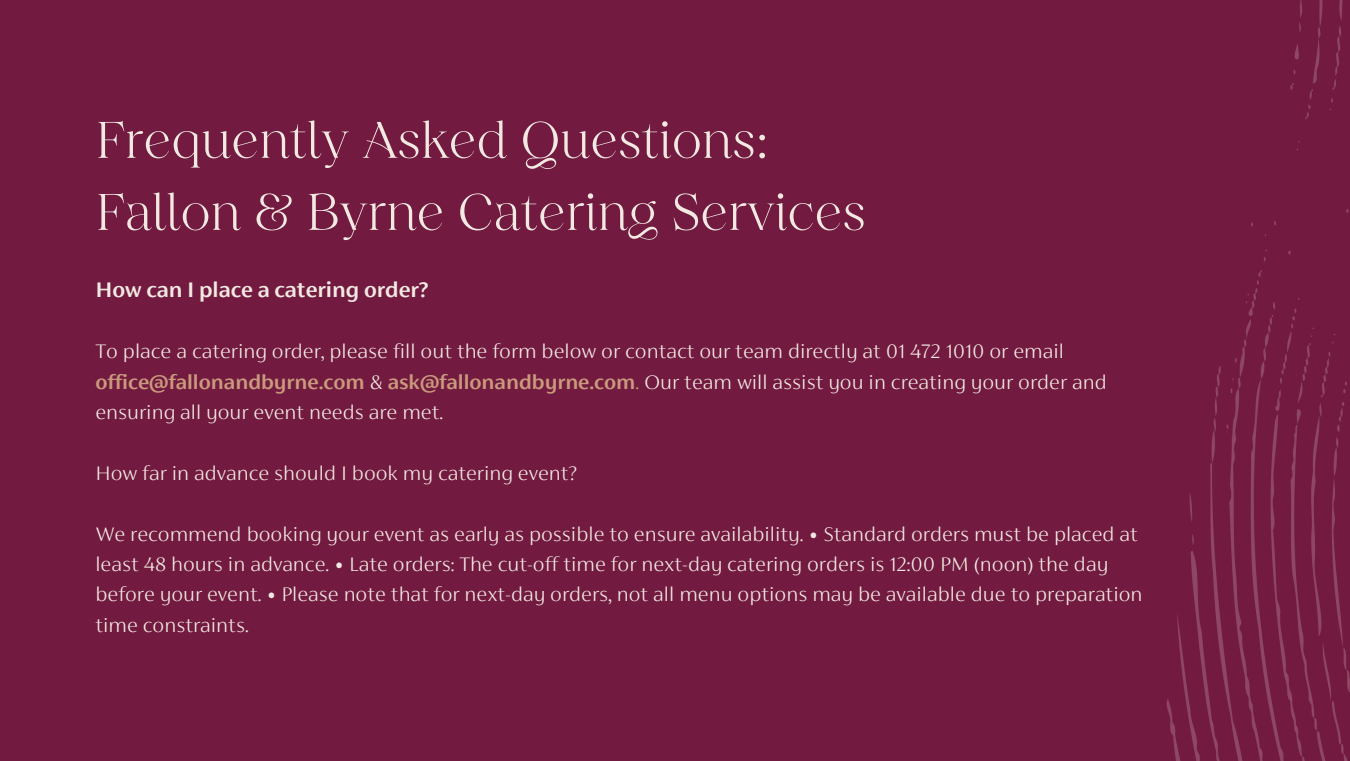
<style>
.page{position:relative;width:1350px;height:761px;background:#fff}
.page>*{position:absolute;margin:0;border:0;box-sizing:border-box;transform-origin:0 0}
.t1{font:300 51.9px/72px "Princesa Alt";color:#f3e9e3}
.t2{font:600 23.25px "FS Siena";color:#f3e9e3}
.t3{font:200 22.05px/30.3px "FS Siena";color:#f3e9e3}
.t4{font:600 22.05px "FS Siena";color:#c99a7d}
.s1{font-weight:200;color:#f3e9e3}
.s2{font-weight:200}
</style>
<div class="page">
<div style="left:0;top:0;width:1350px;height:760px;background:#721a3f"></div>
<img style="left:1166px;top:0;width:184px;height:760px">
<p class="t1" style="left:95px;top:103px;width:772px">Frequently Asked Questions:<br>Fallon &amp; Byrne Catering Services</p>
<h1 class="t2" style="left:95px;top:280px;width:335px">How can I place a catering order?</h1>
<h2 class="t3" style="left:95px;top:338px;width:970px">To place a catering order, please fill out the form below or contact our team directly at 01 472 1010 or email</h2>
<p class="t4" style="left:95px;top:372px;width:1013px">office@fallonandbyrne.com <span class="s1">&amp;</span> ask@fallonandbyrne.com<span class="s2">.</span> <span class="s1">Our team will assist you in creating your order and</span></p>
<p class="t3" style="left:95px;top:398px;width:349px">ensuring all your event needs are met.</p>
<p class="t3" style="left:95px;top:459px;width:483px">How far in advance should I book my catering event?</p>
<p class="t3" style="left:95px;top:520px;width:1044px">We recommend booking your event as early as possible to ensure availability. • Standard orders must be placed at least 48 hours in advance. • Late orders: The cut-off time for next-day catering orders is 12:00 PM (noon) the day</p>
<p class="t3" style="left:95px;top:581px;width:1049px">before your event. • Please note that for next-day orders, not all menu options may be available due to preparation</p>
<p class="t3" style="left:95px;top:611px;width:155px">time constraints.</p>
</div>
